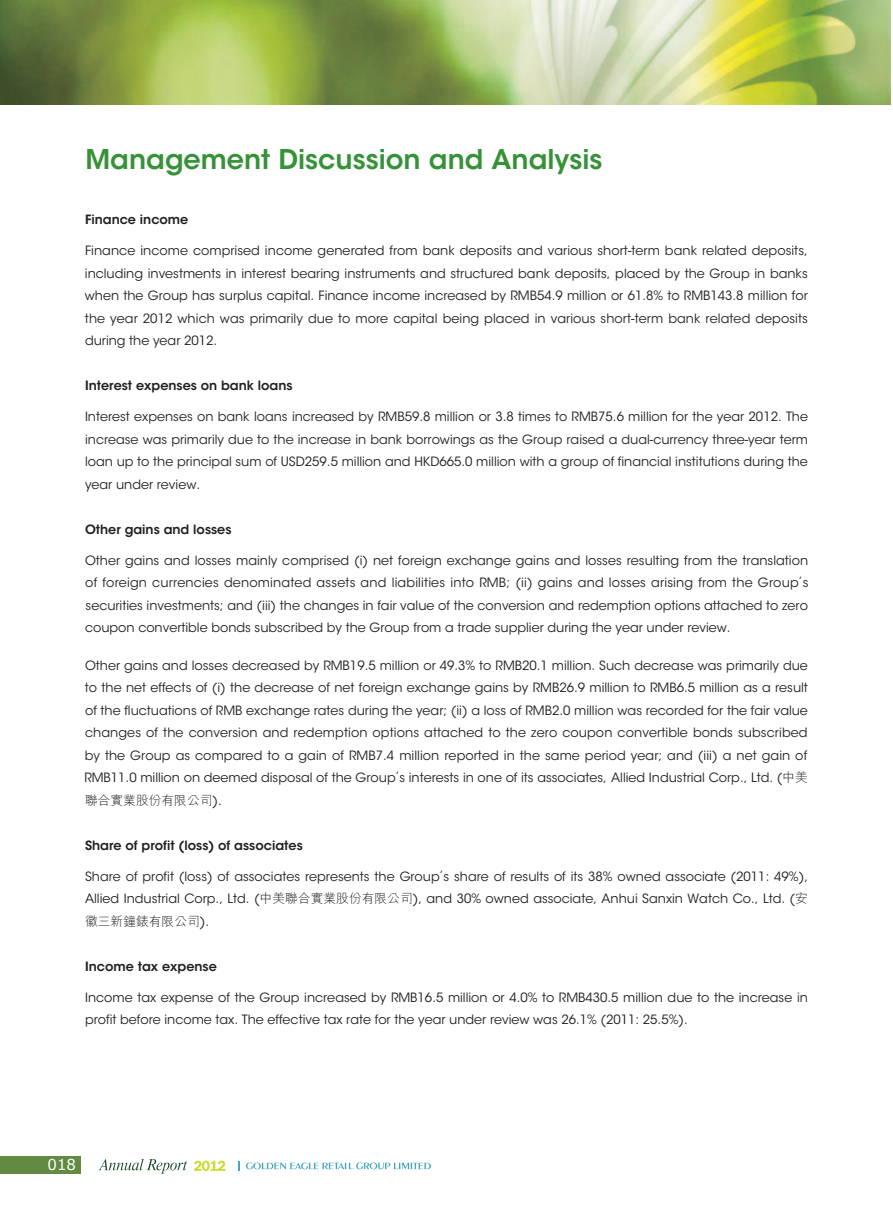
<style>
.page{position:relative;width:893px;height:1212px;background:#fff}
.page>*{position:absolute;margin:0;border:0;box-sizing:border-box;transform-origin:0 0}
.t1{font:600 27px "ITC Avant Garde Std";color:#369237}
.t2{font:15px "Verdana";color:#fff}
.t3{font:12.75px/22.5px "ITC Avant Garde Std";color:#231f20;text-align:justify}
.t4{font:600 12.75px "ITC Avant Garde Std";color:#231f20}
.t5{font:300 12.75px "M Hei HK";color:#231f20}
.s1{font-family:"M Hei HK";font-weight:300}
.s2{font-family:"ITC Avant Garde Std";font-weight:400}
</style>
<div class="page">
<svg style="left:246px;top:1162px;width:185px;height:7px"></svg>
<svg style="left:238px;top:1161px;width:2px;height:9px"></svg>
<svg style="left:194px;top:1160px;width:31px;height:11px"></svg>
<svg style="left:98px;top:1159px;width:89px;height:15px"></svg>
<div style="left:0;top:1157px;width:81px;height:17px;background:#638a42"></div>
<img style="left:0;top:0;width:891px;height:104px">
<h1 class="t1" style="left:85px;top:142px;width:518px">Management Discussion and Analysis</h1>
<p class="t4" style="left:85px;top:211px;width:105px">Finance income</p>
<p class="t3" style="left:85px;top:239px;width:724px">Finance income comprised income generated from bank deposits and various short-term bank related deposits, including investments in interest bearing instruments and structured bank deposits, placed by the Group in banks when the Group has surplus capital. Finance income increased by RMB54.9 million or 61.8% to RMB143.8 million for the year 2012 which was primarily due to more capital being placed in various short-term bank related deposits during the year 2012.</p>
<p class="t4" style="left:85px;top:377px;width:209px">Interest expenses on bank loans</p>
<p class="t3" style="left:85px;top:405px;width:724px">Interest expenses on bank loans increased by RMB59.8 million or 3.8 times to RMB75.6 million for the year 2012. The increase was primarily due to the increase in bank borrowings as the Group raised a dual-currency three-year term loan up to the principal sum of USD259.5 million and HKD665.0 million with a group of financial institutions during the year under review.</p>
<p class="t4" style="left:85px;top:521px;width:148px">Other gains and losses</p>
<p class="t3" style="left:85px;top:549px;width:725px">Other gains and losses mainly comprised (i) net foreign exchange gains and losses resulting from the translation of foreign currencies denominated assets and liabilities into RMB; (ii) gains and losses arising from the Group’s securities investments; and (iii) the changes in fair value of the conversion and redemption options attached to zero coupon convertible bonds subscribed by the Group from a trade supplier during the year under review.</p>
<p class="t3" style="left:84px;top:654px;width:725px">Other gains and losses decreased by RMB19.5 million or 49.3% to RMB20.1 million. Such decrease was primarily due to the net effects of (i) the decrease of net foreign exchange gains by RMB26.9 million to RMB6.5 million as a result of the fluctuations of RMB exchange rates during the year; (ii) a loss of RMB2.0 million was recorded for the fair value changes of the conversion and redemption options attached to the zero coupon convertible bonds subscribed by the Group as compared to a gain of RMB7.4 million reported in the same period year; and (iii) a net gain of RMB11.0 million on deemed disposal of the Group’s interests in one of its associates, Allied Industrial Corp., Ltd. (<span class="s1">中美</span></p>
<p class="t5" style="left:85px;top:793px;width:138px">聯合實業股份有限公司<span class="s2">).</span></p>
<p class="t4" style="left:85px;top:837px;width:219px">Share of profit (loss) of associates</p>
<p class="t3" style="left:85px;top:865px;width:724px">Share of profit (loss) of associates represents the Group’s share of results of its 38% owned associate (2011: 49%),<br>Allied Industrial Corp., Ltd. (<span class="s1">中美聯合實業股份有限公司</span>), and 30% owned associate, Anhui Sanxin Watch Co., Ltd. (<span class="s1">安</span></p>
<p class="t5" style="left:85px;top:914px;width:126px">徽三新鐘錶有限公司<span class="s2">).</span></p>
<p class="t4" style="left:85px;top:958px;width:133px">Income tax expense</p>
<p class="t3" style="left:85px;top:986px;width:724px">Income tax expense of the Group increased by RMB16.5 million or 4.0% to RMB430.5 million due to the increase in profit before income tax. The effective tax rate for the year under review was 26.1% (2011: 25.5%).</p>
<p class="t2" style="left:48px;top:1154px;width:30px">018</p>
</div>
